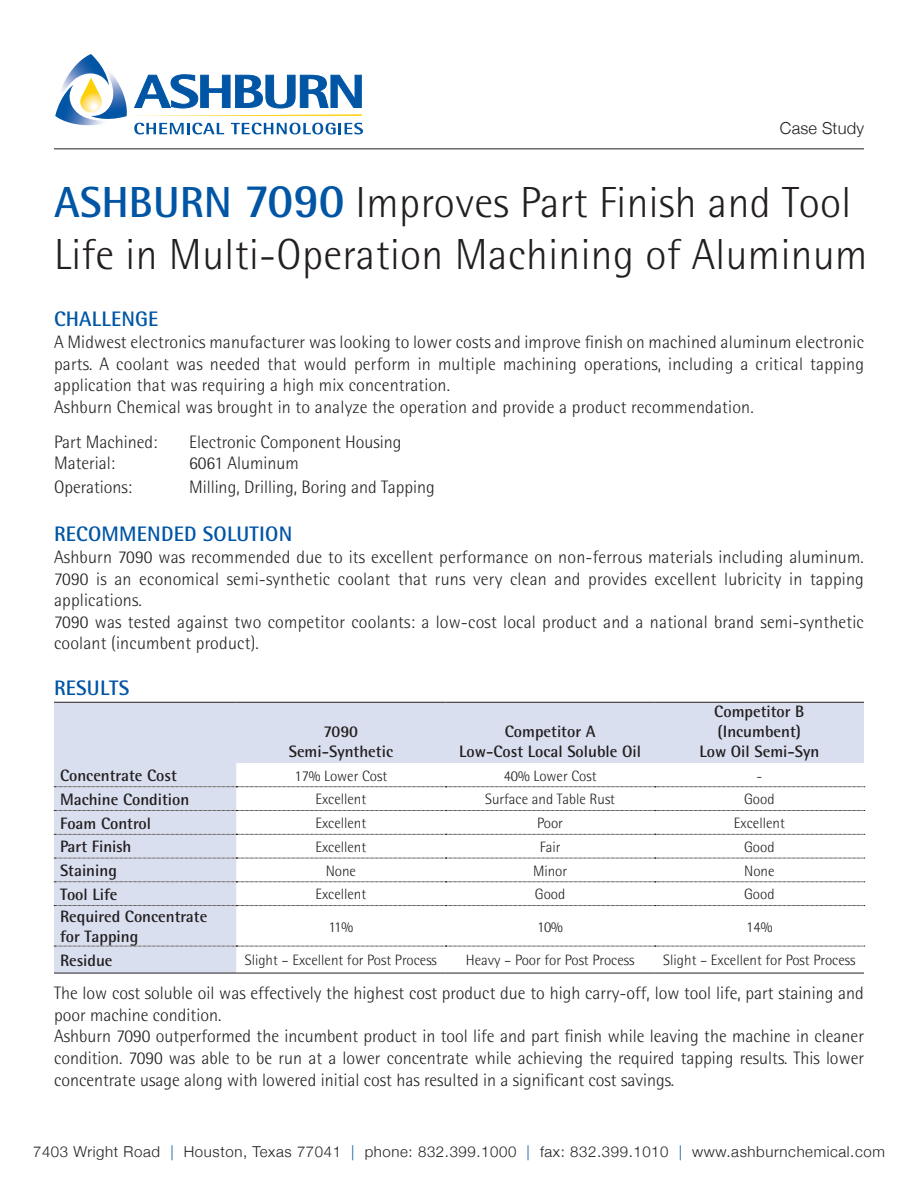
<style>
.page{position:relative;width:918px;height:1188px;background:#fff}
.page>*{position:absolute;margin:0;border:0;box-sizing:border-box;transform-origin:0 0}
.t1{font:300 43.5px/52.2px "Rotis Semi Sans";letter-spacing:.01em;color:#231f20}
.t2{font:700 21px "Rotis Semi Sans";letter-spacing:.01em;color:#0155a5}
.t3{font:300 18px/21.6px "Rotis Semi Sans";letter-spacing:.01em;color:#231f20}
.t4{font:700 16.5px/19.8px "Rotis Semi Sans";color:#231f20;text-align:center}
.t5{font:300 16.5px "Helvetica Neue";letter-spacing:.01em;color:#231f20}
.t6{font:300 15px "Rotis Semi Sans";color:#231f20}
.t7{font:300 15px "Helvetica Neue";letter-spacing:.04em;color:#231f20}
.s1{font-weight:700;color:#0155a5}
.s2{font-weight:700;font-size:48px;color:#0155a5}
.s3{color:#0155a5}
</style>
<div class="page">
<svg style="left:55px;top:54px;width:308px;height:80px"></svg>
<hr style="left:54px;top:148px;width:810px;height:1px;background:#231f20">
<div style="left:54px;top:703px;width:810px;height:60px;background:#dadff0"></div>
<hr style="left:54px;top:702px;width:182px;height:1px;background:#231f20">
<hr style="left:236px;top:702px;width:210px;height:1px;background:#231f20">
<hr style="left:446px;top:702px;width:209px;height:1px;background:#231f20">
<hr style="left:655px;top:702px;width:209px;height:1px;background:#231f20">
<hr style="left:54px;top:973px;width:182px;height:1px;background:#231f20">
<hr style="left:236px;top:973px;width:210px;height:1px;background:#231f20">
<hr style="left:446px;top:973px;width:209px;height:1px;background:#231f20">
<hr style="left:655px;top:973px;width:209px;height:1px;background:#231f20">
<svg style="left:54px;top:763px;width:811px;height:210px"></svg>
<p class="t5" style="left:780px;top:114px;width:86px">Case Study</p>
<h1 class="t1" style="left:54px;top:176px;width:815px"><span class="s1">ASHBURN</span> <span class="s2">7090</span> Improves Part Finish and Tool<br>Life in Multi-Operation Machining of Aluminum</h1>
<p class="t2" style="left:54px;top:306px;width:106px">CHALLENGE</p>
<p class="t3" style="left:54px;top:331px;width:812px">A Midwest electronics manufacturer was looking to lower costs and improve finish on machined aluminum electronic parts. A coolant was needed that would perform in multiple machining operations, including a critical tapping application that was requiring a high mix concentration.<br>Ashburn Chemical was brought in to analyze the operation and provide a product recommendation.</p>
<p class="t3" style="left:54px;top:431px;width:105px">Part Machined:</p>
<p class="t3" style="left:189px;top:431px;width:214px">Electronic Component Housing</p>
<p class="t3" style="left:54px;top:453px;width:63px">Material:</p>
<p class="t3" style="left:189px;top:453px;width:111px">6061 Aluminum</p>
<p class="t3" style="left:54px;top:477px;width:80px">Operations:</p>
<p class="t3" style="left:189px;top:477px;width:247px">Milling, Drilling, Boring and Tapping</p>
<p class="t2" style="left:54px;top:521px;width:240px">RECOMMENDED SOLUTION</p>
<p class="t3" style="left:54px;top:546px;width:812px">Ashburn 7090 was recommended due to its excellent performance on non-ferrous materials including aluminum.<br>7090 is an economical semi-synthetic coolant that runs very clean and provides excellent lubricity in tapping applications.<br>7090 was tested against two competitor coolants: a low-cost local product and a national brand semi-synthetic coolant (incumbent product).</p>
<p class="t2" style="left:54px;top:675px;width:77px">RESULTS</p>
<p class="t4" style="left:289px;top:721px;width:106px">7090<br>Semi-Synthetic</p>
<p class="t4" style="left:459px;top:721px;width:183px">Competitor A<br>Low-Cost Local Soluble Oil</p>
<p class="t4" style="left:699px;top:702px;width:121px">Competitor B (Incumbent)<br>Low Oil Semi-Syn</p>
<p class="t4" style="left:60px;top:765px;width:119px">Concentrate Cost</p>
<p class="t6" style="left:294px;top:767px;width:94px">17% Lower Cost</p>
<p class="t6" style="left:504px;top:767px;width:94px">40% Lower Cost</p>
<p class="t6" style="left:756px;top:767px;width:7px">-</p>
<p class="t4" style="left:60px;top:789px;width:131px">Machine Condition</p>
<p class="t6" style="left:315px;top:791px;width:52px">Excellent</p>
<p class="t6" style="left:485px;top:791px;width:132px">Surface and Table Rust</p>
<p class="t6" style="left:744px;top:791px;width:32px">Good</p>
<p class="t4" style="left:60px;top:813px;width:93px">Foam Control</p>
<p class="t6" style="left:315px;top:814px;width:52px">Excellent</p>
<p class="t6" style="left:537px;top:814px;width:27px">Poor</p>
<p class="t6" style="left:734px;top:814px;width:52px">Excellent</p>
<p class="t4" style="left:60px;top:837px;width:73px">Part Finish</p>
<p class="t6" style="left:315px;top:838px;width:52px">Excellent</p>
<p class="t6" style="left:540px;top:838px;width:22px">Fair</p>
<p class="t6" style="left:744px;top:838px;width:32px">Good</p>
<p class="t4" style="left:60px;top:860px;width:58px">Staining</p>
<p class="t6" style="left:326px;top:862px;width:32px">None</p>
<p class="t6" style="left:533px;top:862px;width:36px">Minor</p>
<p class="t6" style="left:744px;top:862px;width:32px">None</p>
<p class="t4" style="left:60px;top:884px;width:59px">Tool Life</p>
<p class="t6" style="left:315px;top:886px;width:52px">Excellent</p>
<p class="t6" style="left:535px;top:886px;width:32px">Good</p>
<p class="t6" style="left:744px;top:886px;width:32px">Good</p>
<p class="t4" style="left:60px;top:906px;width:149px;text-align:left">Required Concentrate for Tapping</p>
<p class="t6" style="left:329px;top:918px;width:26px">11%</p>
<p class="t6" style="left:537px;top:918px;width:27px">10%</p>
<p class="t6" style="left:746px;top:918px;width:28px">14%</p>
<p class="t4" style="left:60px;top:950px;width:54px">Residue</p>
<p class="t6" style="left:245px;top:952px;width:194px">Slight – Excellent for Post Process</p>
<p class="t6" style="left:466px;top:952px;width:170px">Heavy – Poor for Post Process</p>
<p class="t6" style="left:663px;top:952px;width:194px">Slight – Excellent for Post Process</p>
<p class="t3" style="left:54px;top:982px;width:812px">The low cost soluble oil was effectively the highest cost product due to high carry-off, low tool life, part staining and poor machine condition.<br>Ashburn 7090 outperformed the incumbent product in tool life and part finish while leaving the machine in cleaner condition. 7090 was able to be run at a lower concentrate while achieving the required tapping results. This lower concentrate usage along with lowered initial cost has resulted in a significant cost savings.</p>
<p class="t7" style="left:33px;top:1140px;width:853px">7403 Wright Road <span class="s3">|</span> Houston, Texas 77041 <span class="s3">|</span> phone: 832.399.1000 <span class="s3">|</span> fax: 832.399.1010 <span class="s3">|</span> www.ashburnchemical.com</p>
</div>
